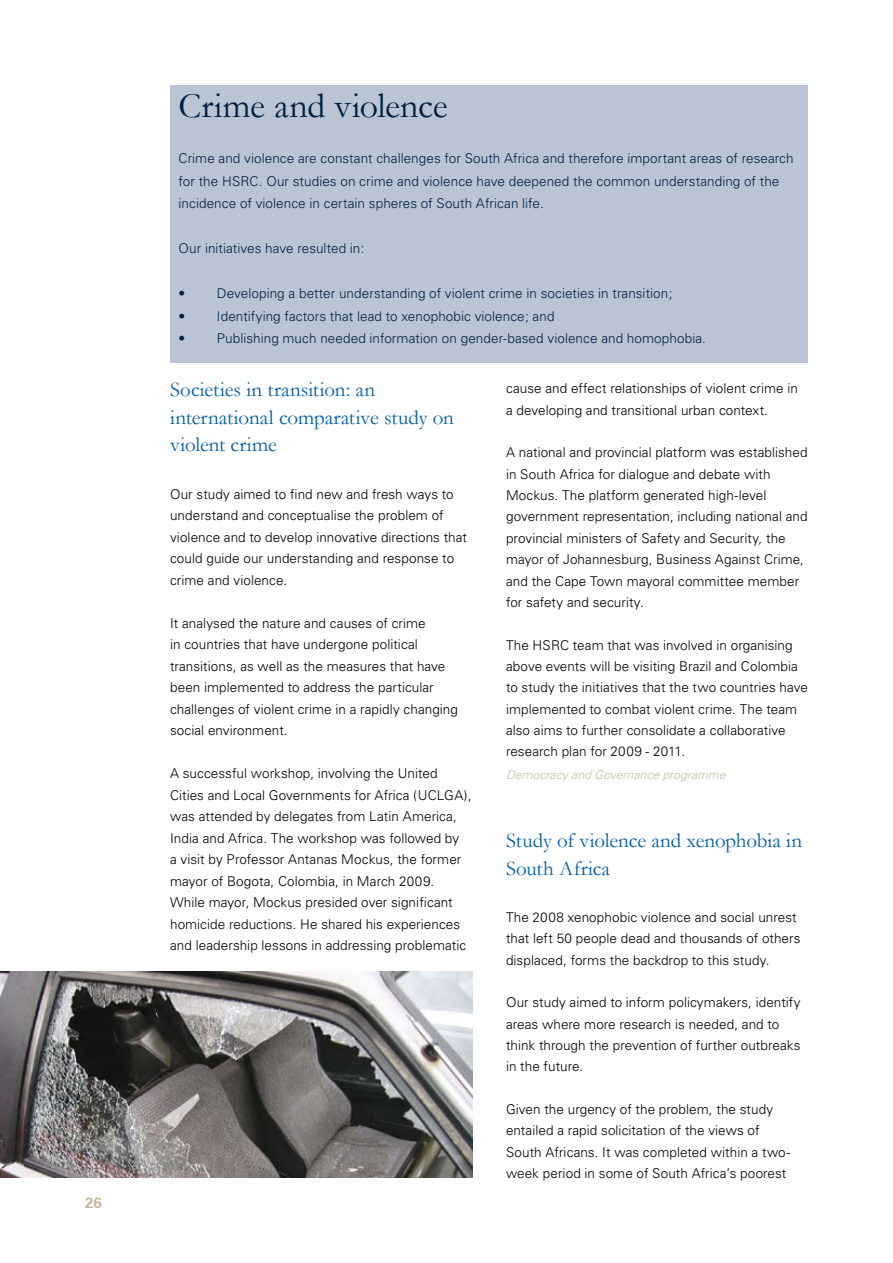
<style>
.page{position:relative;width:893px;height:1263px;background:#fff}
.page>*{position:absolute;margin:0;border:0;box-sizing:border-box;transform-origin:0 0}
.t1{font:36px "Garamond";letter-spacing:-.01em;color:#001f41}
.t2{font:21px/27.5px "Garamond";color:#005ea8}
.t3{font:700 15px "Univers";color:#c5bb9a}
.t4{font:300 13.5px/21.3px "Univers";letter-spacing:.005em;color:#000}
.t5{font:300 13.5px/22.5px "Univers";letter-spacing:.005em;color:#001f41}
.t6{font:italic 300 12px "Univers";color:#c5bb9a}
</style>
<div class="page">
<div style="left:170px;top:85px;width:638px;height:278px;background:#bbc4d4"></div>
<img style="left:0;top:971px;width:472px;height:207px">
<p class="t3" style="left:85px;top:1194px;width:18px">26</p>
<h1 class="t1" style="left:179px;top:84px;width:271px">Crime and violence</h1>
<p class="t5" style="left:179px;top:147px;width:616px">Crime and violence are constant challenges for South Africa and therefore important areas of research for the HSRC. Our studies on crime and violence have deepened the common understanding of the incidence of violence in certain spheres of South African life.</p>
<p class="t5" style="left:179px;top:237px;width:188px">Our initiatives have resulted in:</p>
<p class="t5" style="left:179px;top:282px;width:495px">• Developing a better understanding of violent crime in societies in transition;</p>
<p class="t5" style="left:179px;top:304px;width:377px">• Identifying factors that lead to xenophobic violence; and</p>
<p class="t5" style="left:179px;top:327px;width:529px">• Publishing much needed information on gender-based violence and homophobia.</p>
<h2 class="t2" style="left:170px;top:376px;width:285px">Societies in transition: an international comparative study on violent crime</h2>
<p class="t4" style="left:170px;top:483px;width:298px">Our study aimed to find new and fresh ways to understand and conceptualise the problem of violence and to develop innovative directions that could guide our understanding and response to crime and violence.</p>
<p class="t4" style="left:170px;top:612px;width:289px">It analysed the nature and causes of crime<br>in countries that have undergone political transitions, as well as the measures that have been implemented to address the particular challenges of violent crime in a rapidly changing social environment.</p>
<p class="t4" style="left:170px;top:763px;width:303px">A successful workshop, involving the United Cities and Local Governments for Africa (UCLGA), was attended by delegates from Latin America, India and Africa. The workshop was followed by<br>a visit by Professor Antanas Mockus, the former mayor of Bogota, Colombia, in March 2009.<br>While mayor, Mockus presided over significant homicide reductions. He shared his experiences and leadership lessons in addressing problematic</p>
<p class="t4" style="left:506px;top:378px;width:293px">cause and effect relationships of violent crime in a developing and transitional urban context.</p>
<p class="t4" style="left:506px;top:442px;width:303px">A national and provincial platform was established in South Africa for dialogue and debate with Mockus. The platform generated high-level government representation, including national and provincial ministers of Safety and Security, the mayor of Johannesburg, Business Against Crime, and the Cape Town mayoral committee member for safety and security.</p>
<p class="t4" style="left:506px;top:634px;width:303px">The HSRC team that was involved in organising above events will be visiting Brazil and Colombia to study the initiatives that the two countries have implemented to combat violent crime. The team also aims to further consolidate a collaborative research plan for 2009 - 2011.</p>
<p class="t6" style="left:506px;top:768px;width:225px">DemocracyandGovernanceprogramme</p>
<h2 class="t2" style="left:506px;top:827px;width:298px">Study of violence and xenophobia in<br>South Africa</h2>
<p class="t4" style="left:506px;top:906px;width:296px">The 2008 xenophobic violence and social unrest that left 50 people dead and thousands of others displaced, forms the backdrop to this study.</p>
<p class="t4" style="left:506px;top:992px;width:296px">Our study aimed to inform policymakers, identify areas where more research is needed, and to think through the prevention of further outbreaks in the future.</p>
<p class="t4" style="left:506px;top:1098px;width:286px">Given the urgency of the problem, the study entailed a rapid solicitation of the views of South Africans. It was completed within a two&shy;week period in some of South Africa’s poorest</p>
</div>
